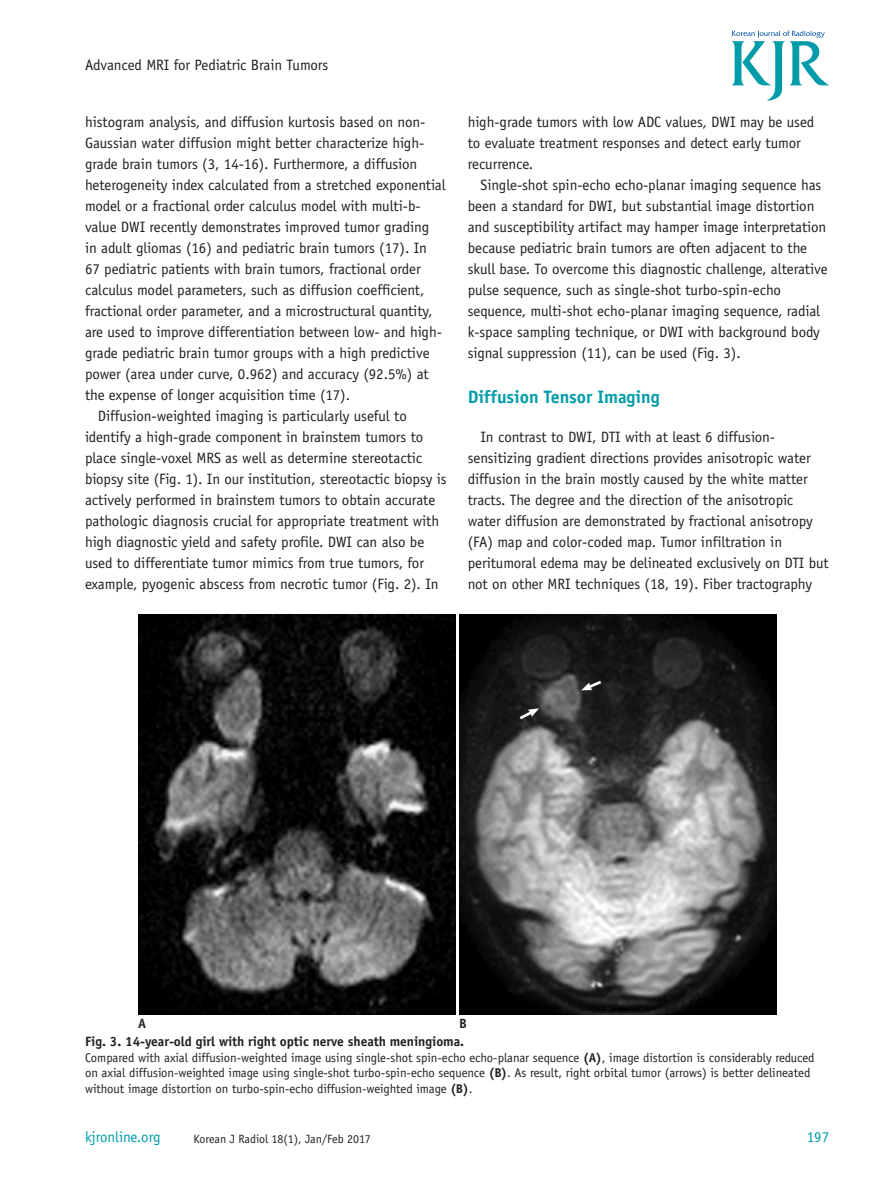
<style>
.page{position:relative;width:893px;height:1191px;background:#fff}
.page>*{position:absolute;margin:0;border:0;box-sizing:border-box;transform-origin:0 0}
.t1{font:700 18px "Officina Sans Std";letter-spacing:-.005em;color:#009caa}
.t2{font:15px/21px "Officina Sans Std";letter-spacing:-.005em;color:#231f20}
.t3{font:15px "Officina Sans Std";letter-spacing:-.005em;color:#009caa}
.t4{font:700 13.5px "Officina Sans Std";letter-spacing:-.005em;color:#231f20}
.t5{font:12.75px/15.3px "Officina Sans Std";letter-spacing:-.005em;color:#231f20}
.t6{font:12px "Officina Sans Std";letter-spacing:-.005em;color:#231f20}
.s1{font-weight:700}
</style>
<div class="page">
<svg style="left:732px;top:31px;width:97px;height:70px"></svg>
<img style="left:138px;top:614px;width:317px;height:400px">
<img style="left:459px;top:614px;width:317px;height:400px">
<p class="t2" style="left:85px;top:54px;width:245px">Advanced MRI for Pediatric Brain Tumors</p>
<p class="t2" style="left:85px;top:112px;width:342px">histogram analysis, and diffusion kurtosis based on non-</p>
<p class="t2" style="left:85px;top:133px;width:341px">Gaussian water diffusion might better characterize high-</p>
<p class="t2" style="left:85px;top:154px;width:334px">grade brain tumors (3, 14-16). Furthermore, a diffusion</p>
<p class="t2" style="left:85px;top:175px;width:362px">heterogeneity index calculated from a stretched exponential</p>
<p class="t2" style="left:85px;top:196px;width:337px">model or a fractional order calculus model with multi-b-</p>
<p class="t2" style="left:85px;top:217px;width:346px">value DWI recently demonstrates improved tumor grading</p>
<p class="t2" style="left:85px;top:238px;width:343px">in adult gliomas (16) and pediatric brain tumors (17). In</p>
<p class="t2" style="left:85px;top:259px;width:337px">67 pediatric patients with brain tumors, fractional order</p>
<p class="t2" style="left:85px;top:280px;width:341px">calculus model parameters, such as diffusion coefficient,</p>
<p class="t2" style="left:85px;top:301px;width:349px">fractional order parameter, and a microstructural quantity,</p>
<p class="t2" style="left:85px;top:322px;width:358px">are used to improve differentiation between low- and high-</p>
<p class="t2" style="left:85px;top:343px;width:346px">grade pediatric brain tumor groups with a high predictive</p>
<p class="t2" style="left:85px;top:364px;width:345px">power (area under curve, 0.962) and accuracy (92.5%) at</p>
<p class="t2" style="left:85px;top:385px;width:267px">the expense of longer acquisition time (17).</p>
<p class="t2" style="left:98px;top:406px;width:311px">Diffusion-weighted imaging is particularly useful to</p>
<p class="t2" style="left:85px;top:427px;width:340px">identify a high-grade component in brainstem tumors to</p>
<p class="t2" style="left:85px;top:448px;width:339px">place single-voxel MRS as well as determine stereotactic</p>
<p class="t2" style="left:85px;top:469px;width:363px">biopsy site (Fig. 1). In our institution, stereotactic biopsy is</p>
<p class="t2" style="left:85px;top:490px;width:352px">actively performed in brainstem tumors to obtain accurate</p>
<p class="t2" style="left:85px;top:511px;width:356px">pathologic diagnosis crucial for appropriate treatment with</p>
<p class="t2" style="left:85px;top:532px;width:341px">high diagnostic yield and safety profile. DWI can also be</p>
<p class="t2" style="left:85px;top:553px;width:341px">used to differentiate tumor mimics from true tumors, for</p>
<p class="t2" style="left:85px;top:574px;width:355px">example, pyogenic abscess from necrotic tumor (Fig. 2). In</p>
<p class="t2" style="left:468px;top:112px;width:348px">high-grade tumors with low ADC values, DWI may be used to evaluate treatment responses and detect early tumor recurrence.</p>
<p class="t2" style="left:468px;top:175px;width:362px;text-indent:13px">Single-shot spin-echo echo-planar imaging sequence has been a standard for DWI, but substantial image distortion and susceptibility artifact may hamper image interpretation because pediatric brain tumors are often adjacent to the skull base. To overcome this diagnostic challenge, alterative pulse sequence, such as single-shot turbo-spin-echo sequence, multi-shot echo-planar imaging sequence, radial k-space sampling technique, or DWI with background body signal suppression (11), can be used (Fig. 3).</p>
<p class="t1" style="left:468px;top:385px;width:193px">Diffusion Tensor Imaging</p>
<p class="t2" style="left:468px;top:427px;width:363px;text-indent:13px">In contrast to DWI, DTI with at least 6 diffusion&shy;sensitizing gradient directions provides anisotropic water diffusion in the brain mostly caused by the white matter tracts. The degree and the direction of the anisotropic water diffusion are demonstrated by fractional anisotropy (FA) map and color-coded map. Tumor infiltration in peritumoral edema may be delineated exclusively on DTI but not on other MRI techniques (18, 19). Fiber tractography</p>
<p class="t4" style="left:138px;top:1014px;width:10px">A</p>
<p class="t4" style="left:459px;top:1014px;width:9px">B</p>
<p class="t4" style="left:85px;top:1033px;width:381px">Fig. 3. 14-year-old girl with right optic nerve sheath meningioma.</p>
<p class="t5" style="left:85px;top:1050px;width:731px">Compared with axial diffusion-weighted image using single-shot spin-echo echo-planar sequence <span class="s1">(A)</span>, image distortion is considerably reduced on axial diffusion-weighted image using single-shot turbo-spin-echo sequence <span class="s1">(B)</span>. As result, right orbital tumor (arrows) is better delineated without image distortion on turbo-spin-echo diffusion-weighted image <span class="s1">(B)</span>.</p>
<p class="t3" style="left:85px;top:1128px;width:77px">kjronline.org</p>
<p class="t6" style="left:194px;top:1132px;width:179px">Korean J Radiol 18(1), Jan/Feb 2017</p>
<p class="t3" style="left:807px;top:1128px;width:24px">197</p>
</div>
